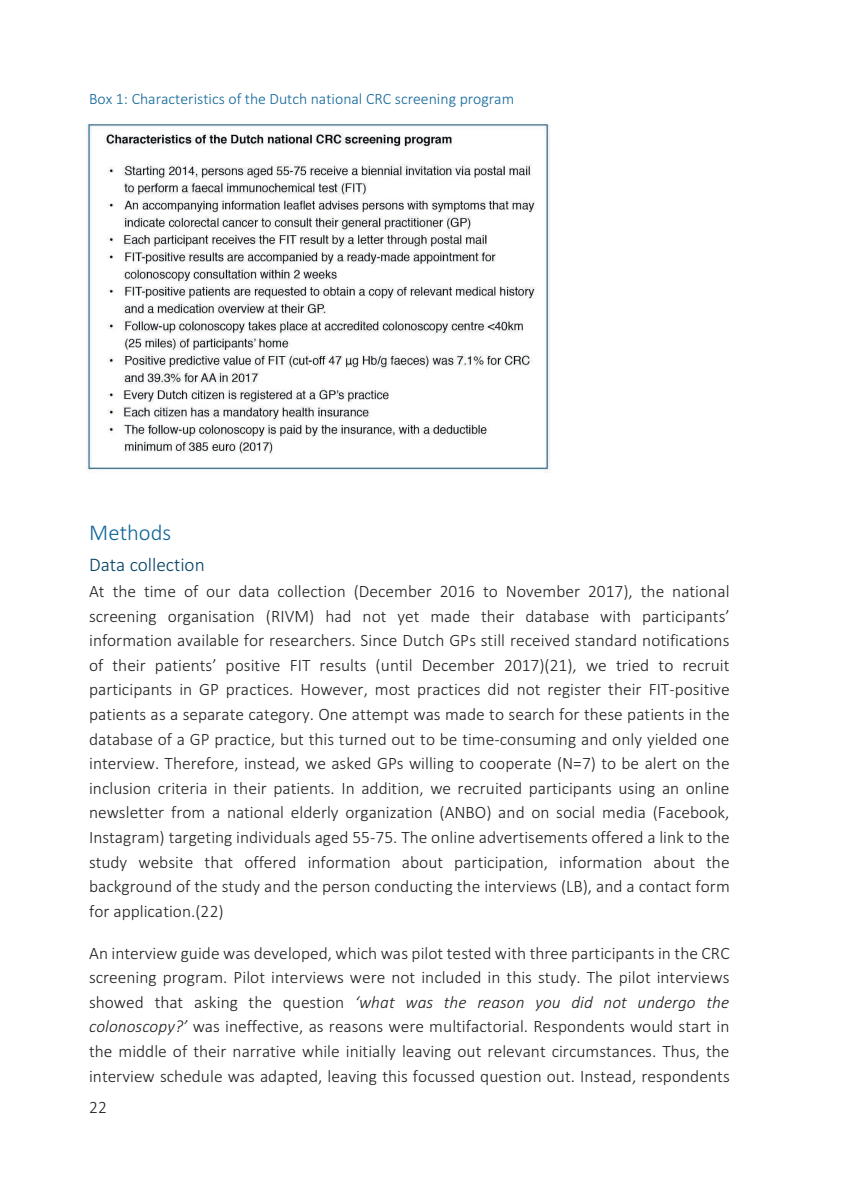
<style>
.page{position:relative;width:844px;height:1191px;background:#fff}
.page>*{position:absolute;margin:0;border:0;box-sizing:border-box;transform-origin:0 0}
.t1{font:300 22.75px "Calibri";color:#116698}
.t2{font:300 19.25px "Calibri";color:#024163}
.t3{font:300 17.5px/24.5px "Calibri";color:#231f20;text-align:justify}
.t4{font:300 15.75px "Calibri";color:#116698}
.s1{font-style:italic}
</style>
<div class="page">
<img style="left:86px;top:124px;width:465px;height:349px">
<p class="t4" style="left:89px;top:94px;width:426px">Box 1: Characteristics of the Dutch national CRC screening program</p>
<h1 class="t1" style="left:89px;top:524px;width:84px">Methods</h1>
<p class="t2" style="left:89px;top:558px;width:117px">Data collection</p>
<p class="t3" style="left:89px;top:580px;width:642px">At the time of our data collection (December 2016 to November 2017), the national screening organisation (RIVM) had not yet made their database with participants’ information available for researchers. Since Dutch GPs still received standard notifications of their patients’ positive FIT results (until December 2017)(21), we tried to recruit participants in GP practices. However, most practices did not register their FIT-positive patients as a separate category. One attempt was made to search for these patients in the database of a GP practice, but this turned out to be time-consuming and only yielded one interview. Therefore, instead, we asked GPs willing to cooperate (N=7) to be alert on the inclusion criteria in their patients. In addition, we recruited participants using an online newsletter from a national elderly organization (ANBO) and on social media (Facebook, Instagram) targeting individuals aged 55-75. The online advertisements offered a link to the study website that offered information about participation, information about the background of the study and the person conducting the interviews (LB), and a contact form for application.(22)</p>
<p class="t3" style="left:89px;top:942px;width:642px">An interview guide was developed, which was pilot tested with three participants in the CRC screening program. Pilot interviews were not included in this study. The pilot interviews showed that asking the question <span class="s1">‘what was the reason you did not undergo the colonoscopy?’</span> was ineffective, as reasons were multifactorial. Respondents would start in the middle of their narrative while initially leaving out relevant circumstances. Thus, the interview schedule was adapted, leaving this focussed question out. Instead, respondents</p>
<p class="t3" style="left:89px;top:1096px;width:19px">22</p>
</div>
